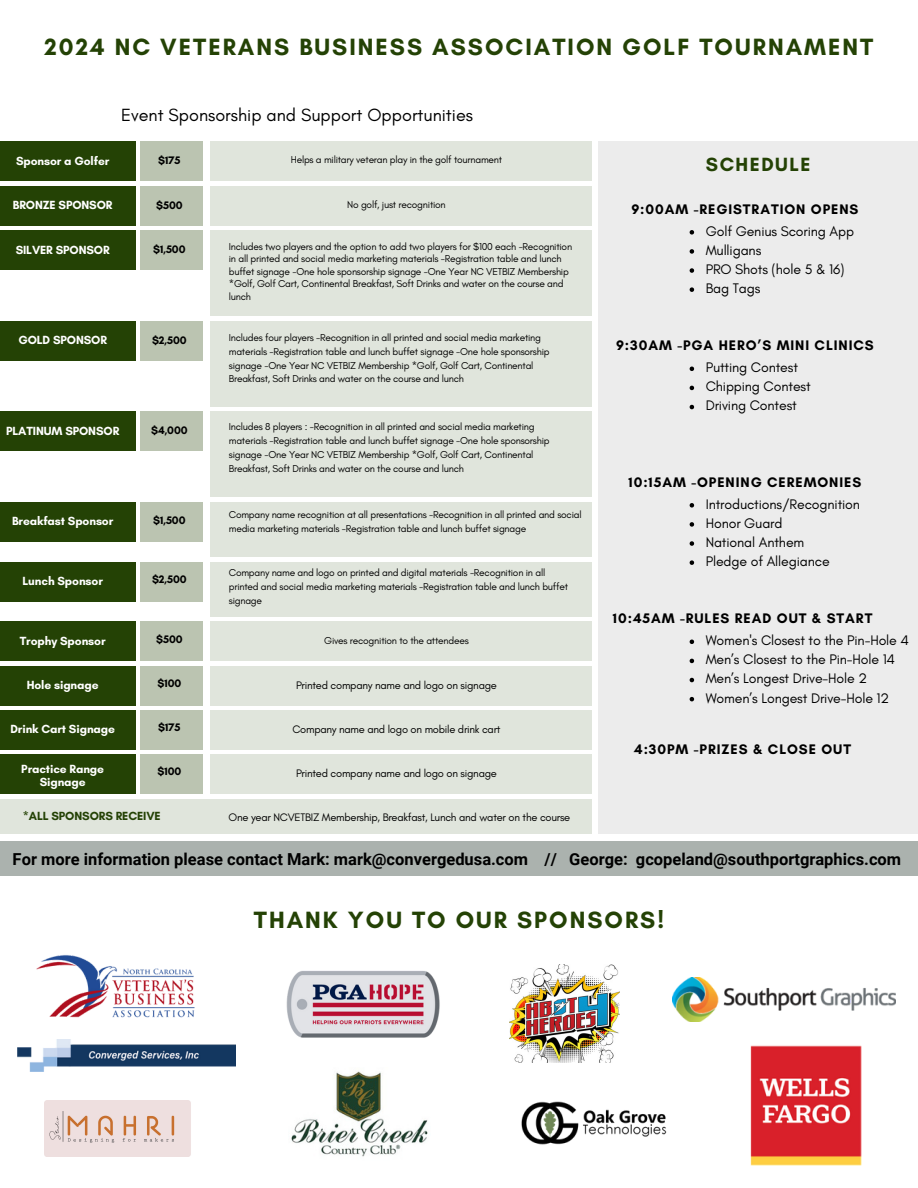
<style>
.page{position:relative;width:918px;height:1188px;background:#fff}
.page>*{position:absolute;margin:0;border:0;box-sizing:border-box;transform-origin:0 0}
.t1{font:700 24px "Glacial Indifference";letter-spacing:.085em;color:#244205}
.t2{font:700 19.5px "Glacial Indifference";letter-spacing:.075em;color:#244205}
.t3{font:18px "Glacial Indifference";color:#000}
.t4{font:700 16.5px "Roboto";color:#000}
.t5{font:14.1px "Glacial Indifference";letter-spacing:-.01em;color:#000}
.t6{font:700 14.1px "Glacial Indifference";letter-spacing:.065em;color:#000}
.t7{font:700 12px/12.5px "Glacial Indifference";letter-spacing:-.01em;color:#fff;text-align:center}
.t8{font:700 12px "Glacial Indifference";letter-spacing:-.01em;color:#244205}
.t9{font:11.1px "Glacial Indifference";letter-spacing:-.02em;color:#000}
.t10{font:700 11.1px "Glacial Indifference";letter-spacing:-.01em;color:#000}
.t11{font:10.2px/14px "Glacial Indifference";letter-spacing:-.02em;color:#000}
</style>
<div class="page">
<div style="left:0;top:141px;width:136px;height:40px;background:#244205"></div>
<div style="left:0;top:186px;width:136px;height:39px;background:#244205"></div>
<div style="left:140px;top:141px;width:63px;height:40px;background:#bbc4b1"></div>
<div style="left:140px;top:186px;width:63px;height:39px;background:#bbc4b1"></div>
<div style="left:210px;top:141px;width:382px;height:40px;background:#e0e5dc"></div>
<div style="left:210px;top:186px;width:382px;height:39px;background:#e0e5dc"></div>
<div style="left:140px;top:230px;width:63px;height:40px;background:#bbc4b1"></div>
<div style="left:0;top:230px;width:136px;height:40px;background:#244205"></div>
<div style="left:210px;top:230px;width:382px;height:85px;background:#e0e5dc"></div>
<div style="left:210px;top:321px;width:382px;height:85px;background:#e0e5dc"></div>
<div style="left:210px;top:412px;width:382px;height:85px;background:#e0e5dc"></div>
<div style="left:0;top:321px;width:136px;height:40px;background:#244205"></div>
<div style="left:140px;top:321px;width:63px;height:40px;background:#bbc4b1"></div>
<div style="left:0;top:412px;width:136px;height:39px;background:#244205"></div>
<div style="left:140px;top:412px;width:63px;height:39px;background:#bbc4b1"></div>
<div style="left:0;top:502px;width:136px;height:40px;background:#244205"></div>
<div style="left:140px;top:502px;width:63px;height:40px;background:#bbc4b1"></div>
<div style="left:210px;top:502px;width:382px;height:55px;background:#e0e5dc"></div>
<div style="left:210px;top:562px;width:382px;height:55px;background:#e0e5dc"></div>
<div style="left:0;top:562px;width:136px;height:39px;background:#244205"></div>
<div style="left:140px;top:562px;width:63px;height:39px;background:#bbc4b1"></div>
<div style="left:0;top:622px;width:136px;height:39px;background:#244205"></div>
<div style="left:140px;top:622px;width:63px;height:39px;background:#bbc4b1"></div>
<div style="left:210px;top:622px;width:382px;height:39px;background:#e0e5dc"></div>
<div style="left:0;top:666px;width:136px;height:40px;background:#244205"></div>
<div style="left:0;top:710px;width:136px;height:40px;background:#244205"></div>
<div style="left:140px;top:666px;width:63px;height:40px;background:#bbc4b1"></div>
<div style="left:140px;top:710px;width:63px;height:40px;background:#bbc4b1"></div>
<div style="left:210px;top:666px;width:382px;height:40px;background:#e0e5dc"></div>
<div style="left:210px;top:710px;width:382px;height:40px;background:#e0e5dc"></div>
<div style="left:0;top:754px;width:136px;height:40px;background:#244205"></div>
<div style="left:140px;top:754px;width:63px;height:40px;background:#bbc4b1"></div>
<div style="left:210px;top:754px;width:382px;height:40px;background:#e0e5dc"></div>
<div style="left:0;top:800px;width:592px;height:34px;background:#e0e5dc"></div>
<div style="left:598px;top:141px;width:320px;height:693px;background:#ececec"></div>
<img style="left:37px;top:955px;width:158px;height:63px">
<img style="left:291px;top:1071px;width:137px;height:86px">
<img style="left:510px;top:964px;width:109px;height:98px">
<img style="left:673px;top:977px;width:222px;height:44px">
<img style="left:750px;top:1045px;width:112px;height:121px">
<img style="left:286px;top:971px;width:154px;height:67px">
<img style="left:521px;top:1101px;width:146px;height:44px">
<img style="left:44px;top:1100px;width:147px;height:57px">
<img style="left:17px;top:1040px;width:218px;height:31px">
<svg style="left:690px;top:230px;width:4px;height:5px"></svg>
<svg style="left:690px;top:249px;width:4px;height:5px"></svg>
<svg style="left:690px;top:268px;width:4px;height:5px"></svg>
<svg style="left:690px;top:287px;width:4px;height:5px"></svg>
<svg style="left:690px;top:367px;width:4px;height:4px"></svg>
<svg style="left:690px;top:386px;width:4px;height:4px"></svg>
<svg style="left:690px;top:405px;width:4px;height:4px"></svg>
<svg style="left:690px;top:503px;width:4px;height:5px"></svg>
<svg style="left:690px;top:522px;width:4px;height:5px"></svg>
<svg style="left:690px;top:541px;width:4px;height:5px"></svg>
<svg style="left:690px;top:560px;width:4px;height:5px"></svg>
<svg style="left:690px;top:640px;width:4px;height:4px"></svg>
<svg style="left:690px;top:659px;width:4px;height:4px"></svg>
<svg style="left:690px;top:678px;width:4px;height:4px"></svg>
<svg style="left:690px;top:697px;width:4px;height:4px"></svg>
<div style="left:0;top:841px;width:918px;height:35px;background:#abb2ae"></div>
<p class="t1" style="left:45px;top:32px;width:830px">2024 NC VETERANS BUSINESS ASSOCIATION GOLF TOURNAMENT</p>
<p class="t3" style="left:121px;top:104px;width:353px">Event Sponsorship and Support Opportunities</p>
<p class="t7" style="left:16px;top:154px;width:95px">Sponsor a Golfer</p>
<h5 class="t10" style="left:158px;top:154px;width:24px">$175</h5>
<p class="t11" style="left:291px;top:153px;width:213px">Helps a military veteran play in the golf tournament</p>
<h5 class="t11" style="left:347px;top:197px;width:100px">No golf, just recognition</h5>
<p class="t10" style="left:156px;top:199px;width:28px">$500</p>
<p class="t10" style="left:153px;top:243px;width:34px">$1,500</p>
<p class="t7" style="left:13px;top:199px;width:101px">BRONZE SPONSOR</p>
<p class="t7" style="left:16px;top:243px;width:96px">SILVER SPONSOR</p>
<p class="t11" style="left:229px;top:240px;width:345px;line-height:12.5px">Includes two players and the option to add two players for $100 each -Recognition in all printed and social media marketing materials -Registration table and lunch buffet signage -One hole sponsorship signage -One Year NC VETBIZ Membership *Golf, Golf Cart, Continental Breakfast, Soft Drinks and water on the course and lunch</p>
<p class="t7" style="left:18px;top:334px;width:90px">GOLD SPONSOR</p>
<p class="t11" style="left:229px;top:330px;width:322px">Includes four players -Recognition in all printed and social media marketing materials -Registration table and lunch buffet signage -One hole sponsorship signage -One Year NC VETBIZ Membership *Golf, Golf Cart, Continental Breakfast, Soft Drinks and water on the course and lunch</p>
<p class="t10" style="left:152px;top:333px;width:36px">$2,500</p>
<p class="t7" style="left:6px;top:424px;width:115px">PLATINUM SPONSOR</p>
<p class="t11" style="left:229px;top:419px;width:322px">Includes 8 players : -Recognition in all printed and social media marketing materials -Registration table and lunch buffet signage -One hole sponsorship signage -One Year NC VETBIZ Membership *Golf, Golf Cart, Continental Breakfast, Soft Drinks and water on the course and lunch</p>
<p class="t10" style="left:151px;top:423px;width:38px">$4,000</p>
<p class="t7" style="left:12px;top:515px;width:103px">Breakfast Sponsor</p>
<p class="t11" style="left:229px;top:507px;width:354px">Company name recognition at all presentations -Recognition in all printed and social media marketing materials -Registration table and lunch buffet signage</p>
<p class="t10" style="left:153px;top:513px;width:34px">$1,500</p>
<p class="t7" style="left:22px;top:575px;width:82px">Lunch Sponsor</p>
<p class="t11" style="left:229px;top:566px;width:341px">Company name and logo on printed and digital materials -Recognition in all printed and social media marketing materials -Registration table and lunch buffet signage</p>
<p class="t7" style="left:20px;top:634px;width:87px">Trophy Sponsor</p>
<p class="t11" style="left:324px;top:633px;width:146px">Gives recognition to the attendees</p>
<p class="t7" style="left:27px;top:679px;width:73px">Hole signage</p>
<p class="t9" style="left:296px;top:678px;width:202px">Printed company name and logo on signage</p>
<p class="t9" style="left:292px;top:722px;width:210px">Company name and logo on mobile drink cart</p>
<p class="t7" style="left:21px;top:763px;width:84px">Practice Range<br>Signage</p>
<p class="t9" style="left:296px;top:766px;width:202px">Printed company name and logo on signage</p>
<p class="t9" style="left:229px;top:810px;width:343px">One year NCVETBIZ Membership, Breakfast, Lunch and water on the course</p>
<p class="t10" style="left:152px;top:573px;width:36px">$2,500</p>
<p class="t10" style="left:156px;top:632px;width:28px">$500</p>
<p class="t10" style="left:158px;top:676px;width:25px">$100</p>
<p class="t10" style="left:158px;top:720px;width:24px">$175</p>
<p class="t10" style="left:158px;top:765px;width:25px">$100</p>
<h1 class="t7" style="left:10px;top:723px;width:106px">Drink Cart Signage</h1>
<p class="t8" style="left:23px;top:809px;width:139px">*ALL SPONSORS RECEIVE</p>
<p class="t2" style="left:706px;top:153px;width:106px">SCHEDULE</p>
<p class="t6" style="left:631px;top:201px;width:229px">9:00AM -REGISTRATION OPENS</p>
<p class="t5" style="left:706px;top:222px;width:150px">Golf Genius Scoring App</p>
<h5 class="t5" style="left:706px;top:241px;width:57px">Mulligans</h5>
<p class="t5" style="left:706px;top:261px;width:140px">PRO Shots (hole 5 &amp; 16)</p>
<p class="t5" style="left:706px;top:280px;width:56px">Bag Tags</p>
<p class="t6" style="left:616px;top:337px;width:259px">9:30AM -PGA HERO’S MINI CLINICS</p>
<p class="t5" style="left:706px;top:359px;width:94px">Putting Contest</p>
<p class="t5" style="left:706px;top:378px;width:107px">Chipping Contest</p>
<h5 class="t5" style="left:706px;top:397px;width:93px">Driving Contest</h5>
<p class="t6" style="left:629px;top:474px;width:234px">10:15AM -OPENING CEREMONIES</p>
<p class="t5" style="left:706px;top:495px;width:156px">Introductions/Recognition</p>
<h4 class="t5" style="left:706px;top:514px;width:78px">Honor Guard</h4>
<p class="t5" style="left:706px;top:534px;width:100px">National Anthem</p>
<p class="t5" style="left:706px;top:553px;width:126px">Pledge of Allegiance</p>
<p class="t6" style="left:613px;top:610px;width:261px">10:45AM -RULES READ OUT &amp; START</p>
<p class="t5" style="left:706px;top:632px;width:205px">Women's Closest to the Pin-Hole 4</p>
<p class="t5" style="left:706px;top:651px;width:191px">Men’s Closest to the Pin-Hole 14</p>
<p class="t5" style="left:706px;top:670px;width:163px">Men’s Longest Drive-Hole 2</p>
<p class="t5" style="left:706px;top:689px;width:185px">Women’s Longest Drive-Hole 12</p>
<h1 class="t6" style="left:634px;top:740px;width:218px">4:30PM -PRIZES &amp; CLOSE OUT</h1>
<p class="t4" style="left:13px;top:850px;width:890px">For more information please contact Mark: mark@convergedusa.com // George: gcopeland@southportgraphics.com</p>
<p class="t1" style="left:254px;top:905px;width:412px">THANK YOU TO OUR SPONSORS!</p>
</div>
